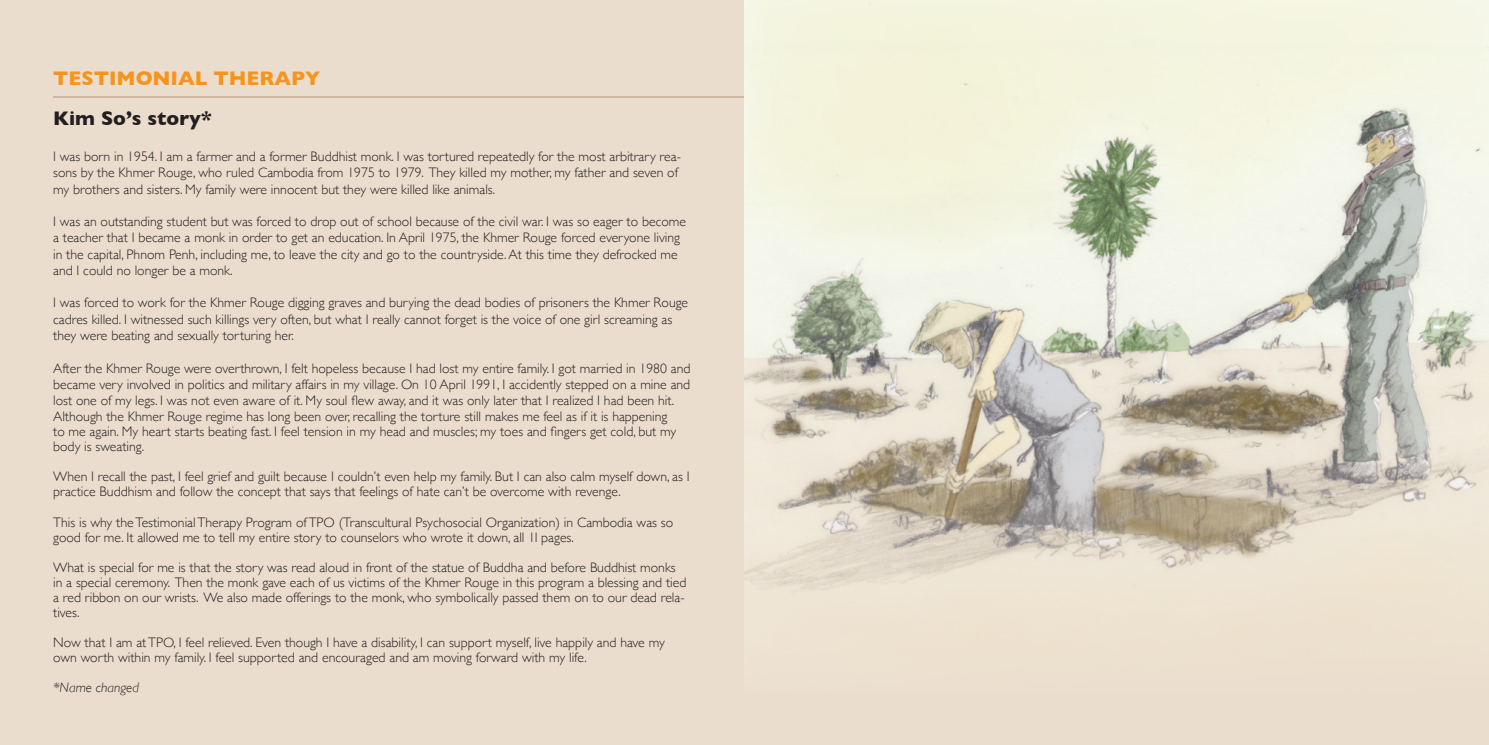
<style>
.page{position:relative;width:1489px;height:745px;background:#fff}
.page>*{position:absolute;margin:0;border:0;box-sizing:border-box;transform-origin:0 0}
.t1{font:700 20px "Gill Sans";color:#f7941d}
.t2{font:700 20px "Gill Sans";color:#231f20}
.t3{font:300 13.75px/16.2px "Gill Sans";color:#231f20}
.t4{font:italic 300 13.75px "Gill Sans";color:#231f20}
</style>
<div class="page">
<div style="left:0;top:0;width:744px;height:744px;background:#ebddcd"></div>
<hr style="left:53px;top:96px;width:691px;height:1px;background:#cdb9a3">
<div style="left:744px;top:0;width:744px;height:744px;background:#ebddcd"></div>
<img style="left:744px;top:0;width:744px;height:596px">
<h1 class="t1" style="left:53px;top:62px;width:268px">TESTIMONIAL THERAPY</h1>
<h1 class="t2" style="left:53px;top:102px;width:160px">Kim So’s story*</h1>
<p class="t3" style="left:53px;top:148px;width:629px">I was born in 1954. I am a farmer and a former Buddhist monk. I was tortured repeatedly for the most arbitrary rea&shy;sons by the Khmer Rouge, who ruled Cambodia from 1975 to 1979. They killed my mother, my father and seven of my brothers and sisters. My family were innocent but they were killed like animals.</p>
<p class="t3" style="left:53px;top:213px;width:634px">I was an outstanding student but was forced to drop out of school because of the civil war. I was so eager to become a teacher that I became a monk in order to get an education. In April 1975, the Khmer Rouge forced everyone living in the capital, Phnom Penh, including me, to leave the city and go to the countryside. At this time they defrocked me and I could no longer be a monk.</p>
<p class="t3" style="left:53px;top:294px;width:636px">I was forced to work for the Khmer Rouge digging graves and burying the dead bodies of prisoners the Khmer Rouge cadres killed. I witnessed such killings very often, but what I really cannot forget is the voice of one girl screaming as they were beating and sexually torturing her.</p>
<p class="t3" style="left:53px;top:359px;width:638px">After the Khmer Rouge were overthrown, I felt hopeless because I had lost my entire family. I got married in 1980 and became very involved in politics and military affairs in my village. On 10 April 1991, I accidently stepped on a mine and lost one of my legs. I was not even aware of it. My soul flew away, and it was only later that I realized I had been hit.<br>Although the Khmer Rouge regime has long been over, recalling the torture still makes me feel as if it is happening</p>
<p class="t3" style="left:53px;top:423px;width:624px;line-height:15px">to me again. My heart starts beating fast. I feel tension in my head and muscles; my toes and fingers get cold, but my body is sweating.</p>
<p class="t3" style="left:53px;top:468px;width:638px;line-height:15px">When I recall the past, I feel grief and guilt because I couldn’t even help my family. But I can also calm myself down, as I practice Buddhism and follow the concept that says that feelings of hate can’t be overcome with revenge.</p>
<p class="t3" style="left:53px;top:513px;width:621px;line-height:15px">This is why the Testimonial Therapy Program of TPO (Transcultural Psychosocial Organization) in Cambodia was so good for me. It allowed me to tell my entire story to counselors who wrote it down, all 11 pages.</p>
<p class="t3" style="left:53px;top:558px;width:634px;line-height:15px">What is special for me is that the story was read aloud in front of the statue of Buddha and before Buddhist monks in a special ceremony. Then the monk gave each of us victims of the Khmer Rouge in this program a blessing and tied a red ribbon on our wrists. We also made offerings to the monk, who symbolically passed them on to our dead rela&shy;tives.</p>
<p class="t3" style="left:53px;top:633px;width:613px;line-height:15px">Now that I am at TPO, I feel relieved. Even though I have a disability, I can support myself, live happily and have my own worth within my family. I feel supported and encouraged and am moving forward with my life.</p>
<p class="t4" style="left:53px;top:679px;width:87px">*Name changed</p>
</div>
